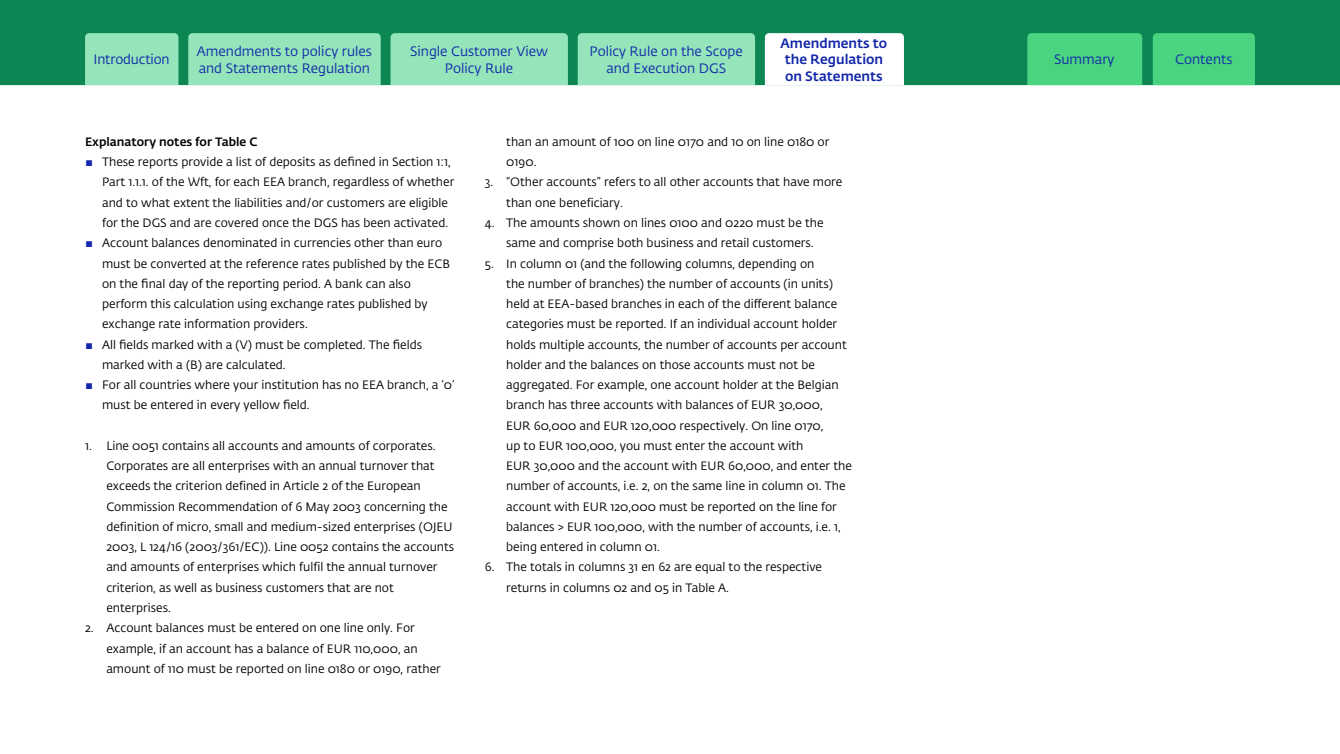
<style>
.page{position:relative;width:1340px;height:754px;background:#fff}
.page>*{position:absolute;margin:0;border:0;box-sizing:border-box;transform-origin:0 0}
.t1{font:13.5px/16.5px "DNB Fedra";color:#1226aa;text-align:center}
.t2{font:500 13.5px/16.5px "DNB Fedra";color:#1226aa;text-align:center}
.t3{font:12px/20.2px "DNB Fedra";color:#000}
.H4_Alineakop{font:500 12px "DNB Fedra";color:#000}
.s1{font-size:10.5px;color:#1226aa}
</style>
<div class="page">
<div style="left:0;top:0;width:1339px;height:85px;background:#0c8754"></div>
<div style="left:188px;top:33px;width:193px;height:52px;background:#94e5ba"></div>
<div style="left:390px;top:33px;width:178px;height:52px;background:#94e5ba"></div>
<div style="left:577px;top:33px;width:178px;height:52px;background:#94e5ba"></div>
<svg style="left:765px;top:33px;width:139px;height:52px"></svg>
<div style="left:85px;top:33px;width:93px;height:52px;background:#94e5ba"></div>
<div style="left:1152px;top:33px;width:102px;height:52px;background:#4ad480"></div>
<div style="left:1027px;top:33px;width:115px;height:52px;background:#4ad480"></div>
<p class="t1" style="left:197px;top:43px;width:176px;text-align:left">Amendments to policy rules and Statements Regulation</p>
<p class="t1" style="left:410px;top:43px;width:139px">Single Customer View<br>Policy Rule</p>
<p class="t1" style="left:589px;top:43px;width:155px">Policy Rule on the Scope and Execution DGS</p>
<p class="t2" style="left:780px;top:35px;width:108px">Amendments to the Regulation on Statements</p>
<p class="t1" style="left:94px;top:52px;width:77px">Introduction</p>
<p class="t1" style="left:1054px;top:52px;width:62px">Summary</p>
<p class="t1" style="left:1175px;top:52px;width:59px">Contents</p>
<h4 class="H4_Alineakop" style="left:85px;top:134px;width:174px">Explanatory notes for Table C</h4>
<p class="t3" style="left:102px;top:152px;width:354px;text-indent:-17px"><span class="s1">▪</span> These reports provide a list of deposits as defined in Section 1:1, Part 1.1.1. of the Wft, for each EEA branch, regardless of whether and to what extent the liabilities and/or customers are eligible for the DGS and are covered once the DGS has been activated.</p>
<p class="t3" style="left:102px;top:233px;width:349px;text-indent:-17px"><span class="s1">▪</span> Account balances denominated in currencies other than euro must be converted at the reference rates published by the ECB on the final day of the reporting period. A bank can also perform this calculation using exchange rates published by exchange rate information providers.</p>
<p class="t3" style="left:102px;top:334px;width:321px;text-indent:-17px"><span class="s1">▪</span> All fields marked with a (V) must be completed. The fields marked with a (B) are calculated.</p>
<p class="t3" style="left:102px;top:375px;width:354px;text-indent:-17px"><span class="s1">▪</span> For all countries where your institution has no EEA branch, a ‘0’ must be entered in every yellow field.</p>
<p class="t3" style="left:106px;top:435px;width:349px;text-indent:-21px">1. Line 0051 contains all accounts and amounts of corporates.<br>Corporates are all enterprises with an annual turnover that exceeds the criterion defined in Article 2 of the European Commission Recommendation of 6 May 2003 concerning the definition of micro, small and medium-sized enterprises (OJEU 2003, L 124/16 (2003/361/EC)). Line 0052 contains the accounts and amounts of enterprises which fulfil the annual turnover criterion, as well as business customers that are not enterprises.</p>
<p class="t3" style="left:106px;top:618px;width:336px;text-indent:-21px">2. Account balances must be entered on one line only. For example, if an account has a balance of EUR 110,000, an amount of 110 must be reported on line 0180 or 0190, rather</p>
<p class="t3" style="left:506px;top:132px;width:325px">than an amount of 100 on line 0170 and 10 on line 0180 or<br>0190.</p>
<p class="t3" style="left:506px;top:172px;width:338px;text-indent:-21px">3. “Other accounts” refers to all other accounts that have more than one beneficiary.</p>
<p class="t3" style="left:506px;top:213px;width:319px;text-indent:-21px">4. The amounts shown on lines 0100 and 0220 must be the same and comprise both business and retail customers.</p>
<p class="t3" style="left:506px;top:253px;width:347px;text-indent:-21px">5. In column 01 (and the following columns, depending on<br>the number of branches) the number of accounts (in units) held at EEA-based branches in each of the different balance categories must be reported. If an individual account holder holds multiple accounts, the number of accounts per account holder and the balances on those accounts must not be aggregated. For example, one account holder at the Belgian branch has three accounts with balances of EUR 30,000,<br>EUR 60,000 and EUR 120,000 respectively. On line 0170,<br>up to EUR 100,000, you must enter the account with<br>EUR 30,000 and the account with EUR 60,000, and enter the number of accounts, i.e. 2, on the same line in column 01. The account with EUR 120,000 must be reported on the line for balances &gt; EUR 100,000, with the number of accounts, i.e. 1, being entered in column 01.</p>
<p class="t3" style="left:506px;top:557px;width:317px;text-indent:-21px">6. The totals in columns 31 en 62 are equal to the respective returns in columns 02 and 05 in Table A.</p>
</div>
